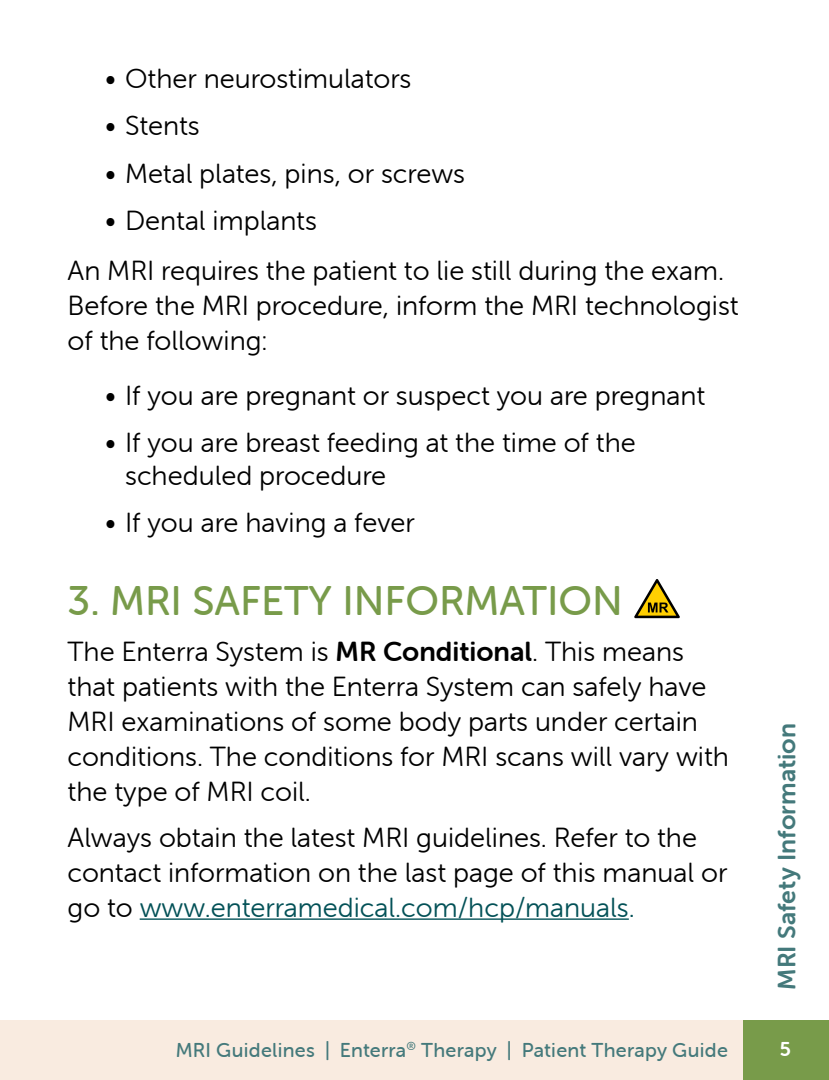
<style>
.page{position:relative;width:829px;height:1080px;background:#fff}
.page>*{position:absolute;margin:0;border:0;box-sizing:border-box;transform-origin:0 0}
.t1{font:41.25px "Museo Sans Rounded 500";color:#789b4a}
.t2{font:27.5px/35px "Museo Sans Rounded 300";color:#000}
.t3{font:25px "Museo Sans Rounded 700";letter-spacing:.005em;color:#44797b}
.t4{font:20px "Museo Sans Rounded 500";letter-spacing:.015em;color:#44797b}
.t5{font:20px "Museo Sans Rounded 700";color:#fff}
.s1{font-family:"Museo Sans Rounded 700"}
.s2{color:#035157}
</style>
<div class="page">
<div style="left:0;top:1020px;width:747px;height:60px;background:#f9ebe0"></div>
<div style="left:742px;top:1020px;width:86px;height:60px;background:#789b4a"></div>
<hr style="left:140px;top:918px;width:488px;height:2px;background:#035157">
<svg style="left:634px;top:579px;width:45px;height:39px"></svg>
<p class="t2" style="left:105px;top:61px;width:307px">• Other neurostimulators</p>
<p class="t2" style="left:105px;top:109px;width:96px">• Stents</p>
<p class="t2" style="left:105px;top:156px;width:361px">• Metal plates, pins, or screws</p>
<p class="t2" style="left:67px;top:196px;width:657px;line-height:49.8px;text-indent:38px">• Dental implants<br>An MRI requires the patient to lie still during the exam.</p>
<p class="t2" style="left:67px;top:288px;width:672px">Before the MRI procedure, inform the MRI technologist of the following:</p>
<p class="t2" style="left:105px;top:378px;width:601px">• If you are pregnant or suspect you are pregnant</p>
<p class="t2" style="left:125px;top:427px;width:512px;line-height:32.5px;text-indent:-20px">• If you are breast feeding at the time of the scheduled procedure</p>
<p class="t2" style="left:105px;top:506px;width:311px">• If you are having a fever</p>
<h1 class="t1" style="left:68px;top:578px;width:556px">3. MRI SAFETY INFORMATION</h1>
<p class="t2" style="left:68px;top:634px;width:662px">The Enterra System is <span class="s1">MR Conditional</span>. This means that patients with the Enterra System can safely have MRI examinations of some body parts under certain conditions. The conditions for MRI scans will vary with the type of MRI coil.</p>
<p class="t2" style="left:68px;top:820px;width:661px">Always obtain the latest MRI guidelines. Refer to the contact information on the last page of this manual or go to <span class="s2">www.enterramedical.com/hcp/manuals.</span></p>
<p class="t3" style="left:772px;top:990px;width:268px;rotate:-90deg">MRI Safety Information</p>
<p class="t4" style="left:176px;top:1039px;width:553px">MRI Guidelines | Enterra<sup>®</sup> Therapy | Patient Therapy Guide</p>
<p class="t5" style="left:779px;top:1037px;width:13px">5</p>
</div>
